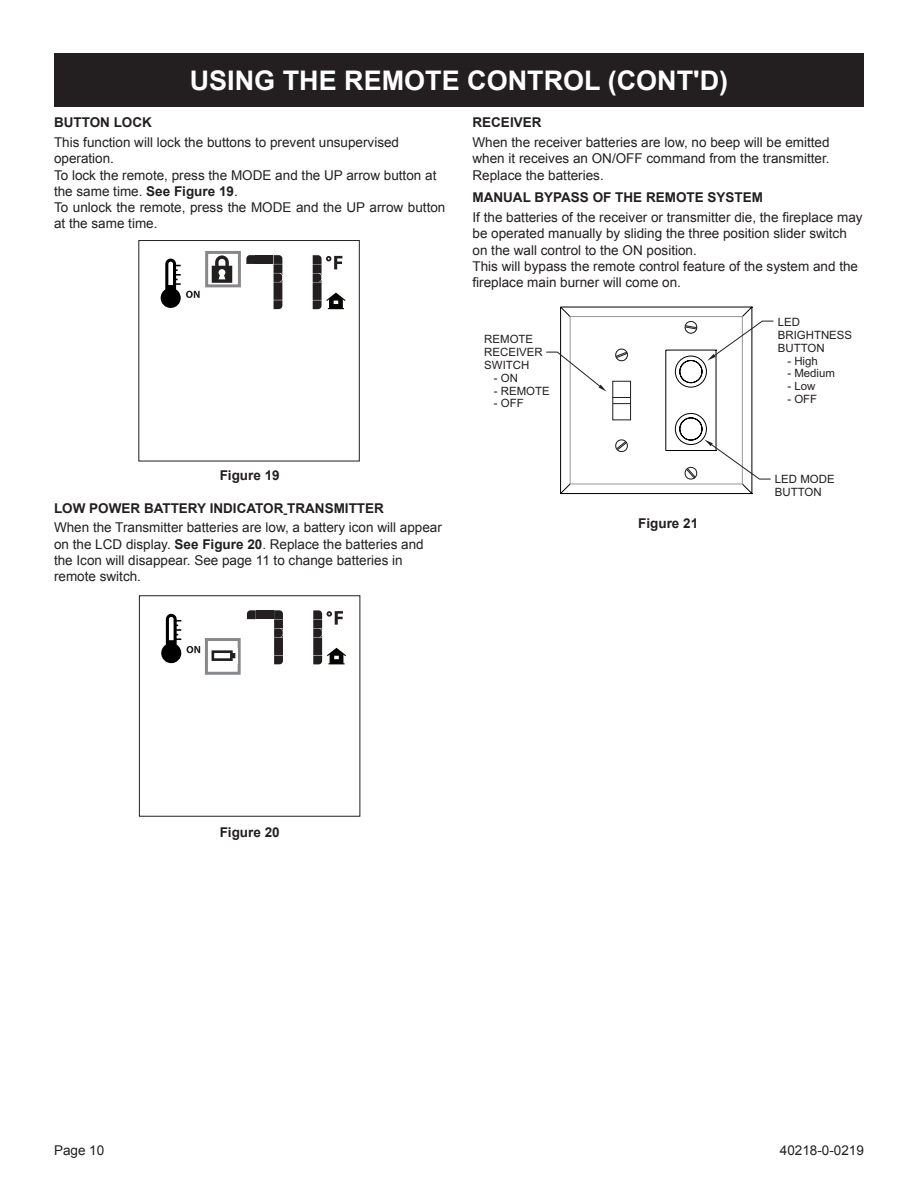
<style>
.page{position:relative;width:918px;height:1188px;background:#fff}
.page>*{position:absolute;margin:0;border:0;box-sizing:border-box;transform-origin:0 0}
.t1{font:700 27px "Arial";color:#fff}
.t2{font:13.5px/16.2px "Arial";color:#231f20}
.t3{font:700 13.5px "Arial";color:#231f20}
.t4{font:11.4px/12.8px "Arial";color:#231f20}
.s1{font-weight:700}
</style>
<div class="page">
<svg style="left:161px;top:259px;width:39px;height:49px"></svg>
<svg style="left:246px;top:255px;width:9px;height:9px"></svg>
<svg style="left:274px;top:255px;width:8px;height:54px"></svg>
<div style="left:256px;top:255px;width:17px;height:9px;background:#231f20"></div>
<div style="left:139px;top:240px;width:221px;height:221px;border:1px solid #231f20"></div>
<svg style="left:313px;top:255px;width:33px;height:54px"></svg>
<svg style="left:211px;top:265px;width:22px;height:18px"></svg>
<svg style="left:212px;top:255px;width:20px;height:28px"></svg>
<div style="left:205px;top:251px;width:36px;height:36px;border:3px solid #86888b"></div>
<svg style="left:161px;top:614px;width:20px;height:49px"></svg>
<svg style="left:187px;top:646px;width:13px;height:7px"></svg>
<svg style="left:247px;top:610px;width:9px;height:9px"></svg>
<svg style="left:274px;top:610px;width:9px;height:54px"></svg>
<div style="left:256px;top:610px;width:18px;height:9px;background:#231f20"></div>
<svg style="left:313px;top:610px;width:33px;height:54px"></svg>
<div style="left:205px;top:638px;width:36px;height:37px;border:3px solid #86888b"></div>
<svg style="left:211px;top:650px;width:25px;height:11px"></svg>
<svg style="left:212px;top:650px;width:23px;height:11px"></svg>
<div style="left:54px;top:53px;width:810px;height:54px;background:#231f20"></div>
<svg style="left:546px;top:307px;width:228px;height:187px"></svg>
<h1 class="t1" style="left:190px;top:63px;width:466px">USING THE REMOTE CONTROL (CONT</h1>
<h1 class="t1" style="left:693px;top:63px;width:36px">'D)</h1>
<p class="t3" style="left:472px;top:114px;width:20px">RECEIVER</p>
<p class="t2" style="left:472px;top:134px;width:359px;text-align:justify">When the receiver batteries are low, no beep will be emitted when it receives an ON/OFF command from the transmitter.<br>Replace the batteries.</p>
<p class="t3" style="left:472px;top:189px;width:22px">MANUAL</p>
<p class="t3" style="left:534px;top:189px;width:20px">BYPASS</p>
<p class="t3" style="left:593px;top:189px;width:33px">OF THE</p>
<p class="t3" style="left:646px;top:189px;width:21px">REMOTE</p>
<p class="t3" style="left:708px;top:189px;width:20px">SYSTEM</p>
<p class="t2" style="left:472px;top:210px;width:392px">If the batteries of the receiver or transmitter die, the fireplace may be operated manually by sliding the three position slider switch on the wall control to the ON position.<br>This will bypass the remote control feature of the system and the fireplace main burner will come on.</p>
<p class="t3" style="left:54px;top:114px;width:20px">BUTTON</p>
<p class="t3" style="left:114px;top:114px;width:20px">LOCK</p>
<p class="t2" style="left:54px;top:134px;width:393px">This function will lock the buttons to prevent unsupervised operation.<br>To lock the remote, press the MODE and the UP arrow button at the same time. <span class="s1">SEE FIGURE 19</span>.<br>To unlock the remote, press the MODE and the UP arrow button at the same time.</p>
<p class="t3" style="left:220px;top:467px;width:62px">FIGURE 19</p>
<p class="t3" style="left:54px;top:499px;width:56px">LOW POWER</p>
<p class="t3" style="left:144px;top:499px;width:20px">BATTERY</p>
<p class="t3" style="left:210px;top:499px;width:33px">INDICATOR</p>
<p class="t3" style="left:287px;top:499px;width:18px">TRANSMITTER</p>
<p class="t2" style="left:54px;top:520px;width:389px">When the Transmitter batteries are low, a battery icon will appear on the LCD display. <span class="s1">SEE FIGURE 20</span>. Replace the batteries and the Icon will disappear. See page 11 to change batteries in remote switch.</p>
<p class="t4" style="left:484px;top:334px;width:60px">REMOTE<br>RECEIVER<br>SWITCH</p>
<p class="t4" style="left:494px;top:372px;width:26px">- ON</p>
<p class="t4" style="left:494px;top:385px;width:57px">- REMOTE</p>
<p class="t4" style="left:494px;top:398px;width:31px">- OFF</p>
<p class="t3" style="left:638px;top:514px;width:62px">FIGURE 21</p>
<p class="t4" style="left:778px;top:317px;width:76px">LED<br>BRIGHTNESS<br>BUTTON</p>
<p class="t4" style="left:787px;top:355px;width:32px">- High</p>
<p class="t4" style="left:787px;top:368px;width:49px">- Medium</p>
<p class="t4" style="left:787px;top:381px;width:29px">- Low</p>
<p class="t4" style="left:787px;top:394px;width:31px">- OFF</p>
<p class="t4" style="left:775px;top:474px;width:61px">LED MODE<br>BUTTON</p>
<p class="t3" style="left:220px;top:824px;width:62px">FIGURE 20</p>
<p class="t2" style="left:54px;top:1143px;width:52px">Page 10</p>
<p class="t2" style="left:780px;top:1143px;width:86px">40218-0-0219</p>
</div>
